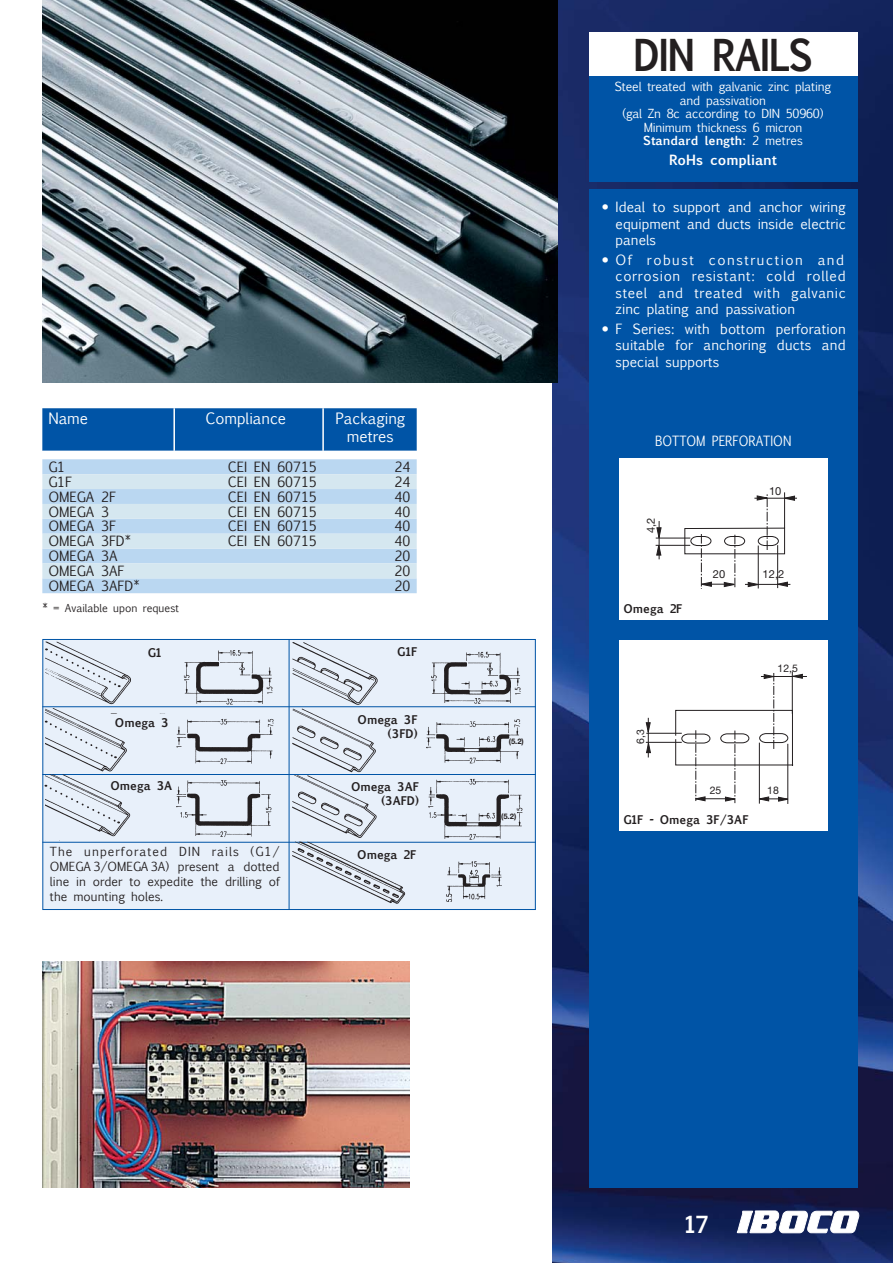
<style>
.page{position:relative;width:893px;height:1263px;background:#fff}
.page>*{position:absolute;margin:0;border:0;box-sizing:border-box;transform-origin:0 0}
.t1{font:700 42px "Euphemia UCAS";letter-spacing:-.04em;color:#231f20;scale:.9 1}
.t2{font:700 22.5px "Euphemia UCAS";color:#fff}
.t3{font:15px/18px "Euphemia UCAS";color:#fff;text-align:center}
.t4{font:13.5px/16.5px "Euphemia UCAS";color:#fff;text-align:justify}
.t5{font:13.5px "Euphemia UCAS";color:#231f20}
.t6{font:13.5px "Euphemia UCAS";color:#fff;scale:.9 1}
.t7{font:700 13.5px "Euphemia UCAS";color:#fff}
.t8{font:12px/13.5px "Euphemia UCAS";letter-spacing:-.015em;color:#fff;text-align:center}
.t9{font:12px/15px "Euphemia UCAS";color:#231f20;text-align:justify}
.t10{font:700 11.4px/13.8px "Euphemia UCAS";color:#231f20;text-align:right}
.t11{font:11.1px "Helvetica Neue";color:#231f20}
.t12{font:10.5px "Euphemia UCAS";color:#231f20}
.t13{font:10.5px "Helvetica Neue";color:#231f20}
.t14{font:700 7.65px "Helvetica Neue";color:#231f20}
.s1{font-size:13.5px}
.s2{font-weight:700}
.s3{font-family:"European Pi Three"}
</style>
<div class="page">
<img style="left:553px;top:0;width:339px;height:1263px">
<svg style="left:736px;top:1210px;width:123px;height:24px"></svg>
<img style="left:42px;top:0;width:515px;height:383px">
<div style="left:589px;top:189px;width:268px;height:999px;background:#0054a6"></div>
<div style="left:589px;top:33px;width:268px;height:148px;background:#0054a6"></div>
<div style="left:589px;top:33px;width:268px;height:43px;background:#fff"></div>
<div style="left:42px;top:408px;width:374px;height:43px;background:#0054a6"></div>
<svg style="left:42px;top:459px;width:374px;height:134px;background:#bbd7f1"></svg>
<svg style="left:42px;top:474px;width:374px;height:104px;background:#cae0f0"></svg>
<hr style="left:173px;top:408px;width:2px;height:43px;background:#fff">
<hr style="left:322px;top:408px;width:2px;height:43px;background:#fff">
<div style="left:43px;top:639px;width:492px;height:271px;background:#e8f0fa"></div>
<div style="left:42px;top:639px;width:494px;height:271px;border:1px solid #0054a6"></div>
<hr style="left:288px;top:639px;width:1px;height:271px;background:#0054a6">
<hr style="left:42px;top:706px;width:494px;height:1px;background:#0054a6">
<hr style="left:42px;top:774px;width:494px;height:1px;background:#0054a6">
<hr style="left:42px;top:842px;width:494px;height:1px;background:#0054a6">
<img style="left:46px;top:640px;width:230px;height:201px">
<img style="left:292px;top:642px;width:233px;height:262px">
<svg style="left:46px;top:648px;width:74px;height:39px"></svg>
<svg style="left:46px;top:721px;width:70px;height:38px"></svg>
<div style="left:134px;top:643px;width:41px;height:19px;background:#e8f0fa"></div>
<div style="left:108px;top:714px;width:67px;height:18px;background:#e8f0fa"></div>
<svg style="left:45px;top:777px;width:126px;height:47px"></svg>
<svg style="left:345px;top:711px;width:78px;height:28px"></svg>
<svg style="left:344px;top:777px;width:81px;height:36px"></svg>
<svg style="left:350px;top:846px;width:73px;height:16px"></svg>
<div style="left:108px;top:778px;width:67px;height:16px;background:#e8f0fa"></div>
<div style="left:387px;top:642px;width:40px;height:19px;background:#e8f0fa"></div>
<img style="left:42px;top:961px;width:367px;height:227px">
<div style="left:619px;top:458px;width:208px;height:162px;background:#fff"></div>
<hr style="left:784px;top:492px;width:1px;height:36px;background:#231f20">
<hr style="left:655px;top:545px;width:35px;height:1px;background:#231f20">
<hr style="left:655px;top:538px;width:35px;height:1px;background:#231f20">
<hr style="left:754px;top:498px;width:43px;height:1px;background:#231f20">
<svg style="left:656px;top:493px;width:139px;height:96px"></svg>
<div style="left:619px;top:640px;width:208px;height:190px;background:#fff"></div>
<hr style="left:759px;top:743px;width:1px;height:61px;background:#231f20">
<hr style="left:787px;top:744px;width:1px;height:60px;background:#231f20">
<hr style="left:792px;top:671px;width:1px;height:43px;background:#231f20">
<hr style="left:761px;top:676px;width:46px;height:1px;background:#231f20">
<svg style="left:645px;top:673px;width:157px;height:130px"></svg>
<p class="t3" style="left:48px;top:409px;width:41px">Name</p>
<p class="t3" style="left:205px;top:409px;width:82px">Compliance</p>
<p class="t3" style="left:335px;top:409px;width:71px">Packaging metres</p>
<p class="t5" style="left:48px;top:457px;width:18px">G1</p>
<p class="t5" style="left:228px;top:457px;width:90px">CEI EN 60715</p>
<p class="t5" style="left:394px;top:457px;width:17px">24</p>
<p class="t5" style="left:48px;top:472px;width:25px">G1F</p>
<p class="t5" style="left:228px;top:472px;width:90px">CEI EN 60715</p>
<p class="t5" style="left:394px;top:472px;width:17px">24</p>
<p class="t5" style="left:48px;top:487px;width:69px">OMEGA 2F</p>
<p class="t5" style="left:228px;top:487px;width:90px">CEI EN 60715</p>
<p class="t5" style="left:394px;top:487px;width:17px">40</p>
<p class="t5" style="left:48px;top:502px;width:62px">OMEGA 3</p>
<p class="t5" style="left:228px;top:502px;width:90px">CEI EN 60715</p>
<p class="t5" style="left:394px;top:502px;width:17px">40</p>
<p class="t5" style="left:48px;top:517px;width:69px">OMEGA 3F</p>
<p class="t5" style="left:228px;top:517px;width:90px">CEI EN 60715</p>
<p class="t5" style="left:394px;top:517px;width:17px">40</p>
<p class="t5" style="left:48px;top:532px;width:85px">OMEGA 3FD*</p>
<p class="t5" style="left:228px;top:532px;width:90px">CEI EN 60715</p>
<p class="t5" style="left:394px;top:532px;width:17px">40</p>
<p class="t5" style="left:48px;top:546px;width:71px">OMEGA 3A</p>
<p class="t5" style="left:394px;top:546px;width:17px">20</p>
<p class="t5" style="left:48px;top:561px;width:78px">OMEGA 3AF</p>
<p class="t5" style="left:394px;top:561px;width:17px">20</p>
<p class="t5" style="left:48px;top:576px;width:93px">OMEGA 3AFD*</p>
<p class="t5" style="left:394px;top:576px;width:17px">20</p>
<p class="t12" style="left:42px;top:601px;width:138px"><span class="s1">*</span> = Available upon request</p>
<p class="t10" style="left:148px;top:645px;width:15px">G1</p>
<p class="t10" style="left:397px;top:644px;width:21px">G1F</p>
<p class="t10" style="left:115px;top:716px;width:55px">Omega 3</p>
<p class="t10" style="left:357px;top:712px;width:61px">Omega 3F (3FD)</p>
<p class="t10" style="left:110px;top:779px;width:63px">Omega 3A</p>
<p class="t9" style="left:50px;top:844px;width:231px">The unperforated DIN rails (G1/ OMEGA 3/OMEGA 3A) present a dotted line in order to expedite the drilling of the mounting holes.</p>
<p class="t10" style="left:351px;top:780px;width:69px">Omega 3AF (3AFD)</p>
<p class="t10" style="left:357px;top:847px;width:60px">Omega 2F</p>
<p class="t14" style="left:508px;top:738px;width:17px">(5.2)</p>
<p class="t14" style="left:501px;top:814px;width:17px">(5.2)</p>
<h1 class="t1" style="left:633px;top:25px;width:201px">DIN RAILS</h1>
<p class="t8" style="left:615px;top:79px;width:217px">Steel treated with galvanic zinc plating and passivation<br>(gal Zn 8c according to DIN 50960)<br>Minimum thickness 6 micron<br><span class="s2">Standard length:</span> 2 metres</p>
<p class="t7" style="left:669px;top:150px;width:109px">RoHs compliant</p>
<p class="t4" style="left:615px;top:198px;width:232px;text-indent:-15px"><span class="s3">-</span> Ideal to support and anchor wiring equipment and ducts inside electric panels</p>
<p class="t4" style="left:615px;top:251px;width:232px;text-indent:-15px"><span class="s3">-</span> Of robust construction and corrosion resistant: cold rolled steel and treated with galvanic zinc plating and passivation</p>
<p class="t4" style="left:615px;top:320px;width:232px;text-indent:-15px"><span class="s3">-</span> F Series: with bottom perforation suitable for anchoring ducts and special supports</p>
<p class="t6" style="left:655px;top:431px;width:153px">BOTTOM PERFORATION</p>
<p class="t11" style="left:647px;top:533px;width:17px;rotate:-90deg">4,2</p>
<p class="t10" style="left:623px;top:602px;width:60px">Omega 2F</p>
<p class="t13" style="left:636px;top:744px;width:16px;rotate:-90deg">6,3</p>
<p class="t11" style="left:769px;top:487px;width:14px">10</p>
<p class="t11" style="left:713px;top:570px;width:14px">20</p>
<p class="t11" style="left:762px;top:570px;width:23px">12,2</p>
<p class="t13" style="left:777px;top:664px;width:22px">12,5</p>
<p class="t13" style="left:709px;top:786px;width:13px">25</p>
<p class="t13" style="left:767px;top:786px;width:13px">18</p>
<p class="t10" style="left:623px;top:812px;width:126px">G1F - Omega 3F/3AF</p>
<h2 class="t2" style="left:685px;top:1209px;width:26px">17</h2>
</div>
